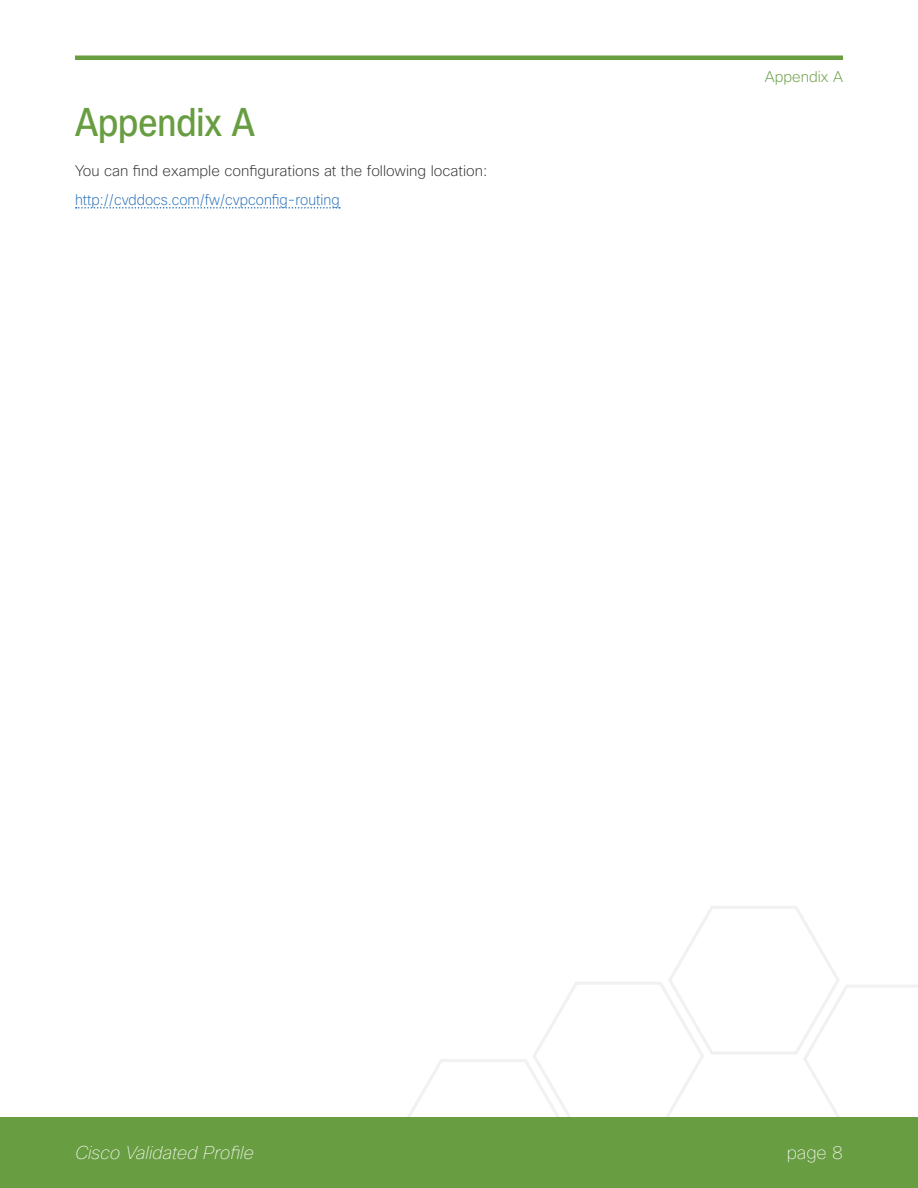
<style>
.page{position:relative;width:918px;height:1188px;background:#fff}
.page>*{position:absolute;margin:0;border:0;box-sizing:border-box;transform-origin:0 0}
.t1{font:condensed 39px "Cisco Sans";color:#689d41}
.t2{font:italic 100 18px "Cisco Sans";color:#fff}
.t3{font:100 18px "Cisco Sans";color:#fff}
.t4{font:200 15px "Cisco Sans";color:#323232}
.t5{font:200 15px "Cisco Sans";color:#2a71b9;scale:.95 1}
.t6{font:200 15px "Cisco Sans";color:#689d41}
</style>
<div class="page">
<svg style="left:396px;top:906px;width:522px;height:212px"></svg>
<div style="left:0;top:1118px;width:918px;height:70px;background:#689d41"></div>
<hr style="left:75px;top:56px;width:768px;height:4px;background:#689d41">
<svg style="left:76px;top:207px;width:264px;height:2px"></svg>
<h1 class="t1" style="left:75px;top:97px;width:181px">Appendix A</h1>
<p class="t4" style="left:75px;top:162px;width:414px">You can find example configurations at the following location:</p>
<p class="t5" style="left:75px;top:190px;width:280px">http://cvddocs.com/fw/cvpconfig-routing</p>
<p class="t6" style="left:765px;top:68px;width:80px">Appendix A</p>
<p class="t2" style="left:75px;top:1141px;width:180px">Cisco Validated Profile</p>
<p class="t3" style="left:787px;top:1141px;width:58px">page 8</p>
</div>
